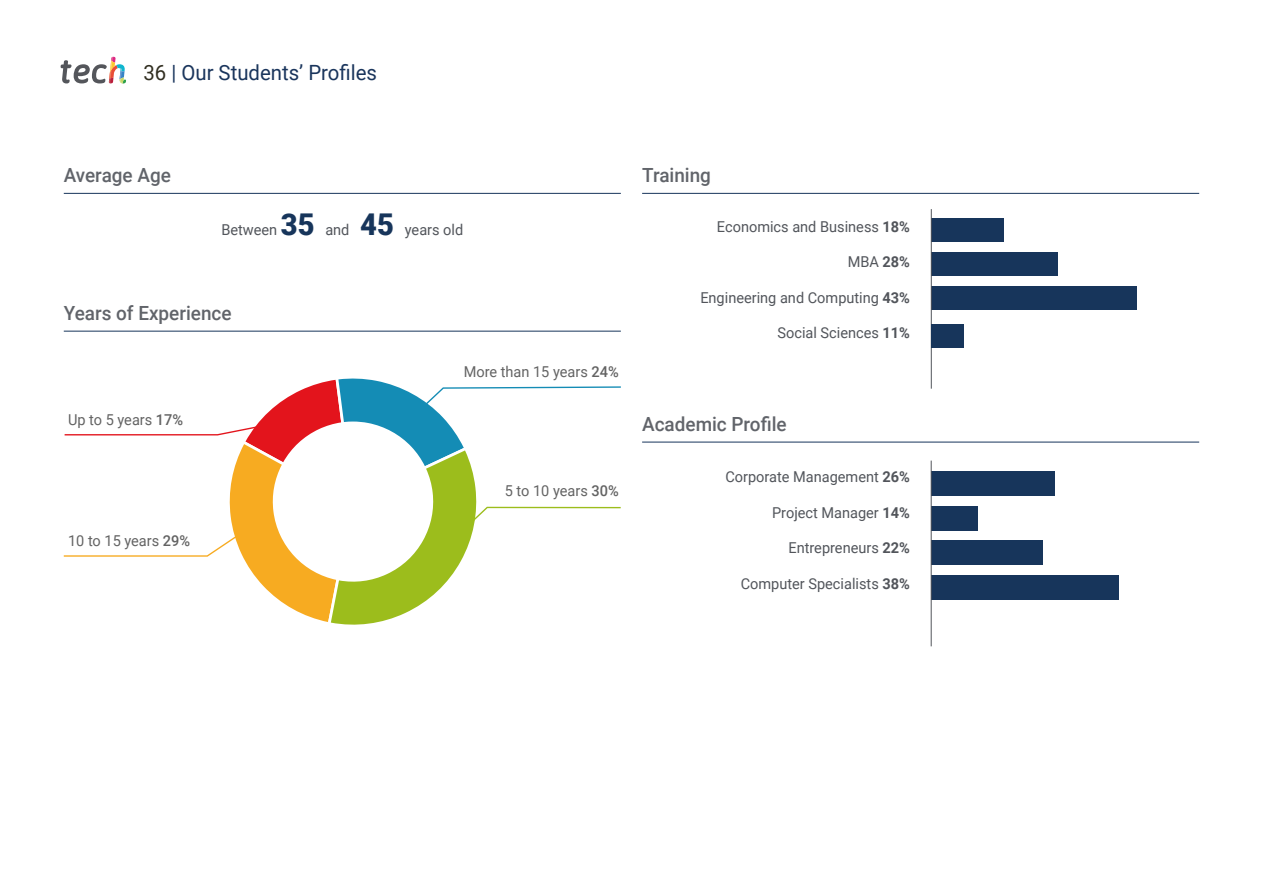
<style>
.page{position:relative;width:1263px;height:893px;background:#fff}
.page>*{position:absolute;margin:0;border:0;box-sizing:border-box;transform-origin:0 0}
.t1{font:21px "Roboto";color:#1a355c}
.t2{font:500 19.5px "Roboto";color:#61646a}
.t3{font:15px "Roboto";color:#52555b}
.t4{font:15px "Roboto";color:#636363}
.s1{color:#312e20}
.s2{font-weight:900;font-size:30px;color:#17355b}
.s3{font-weight:500}
.s4{font-weight:700}
</style>
<div class="page">
<svg style="left:61px;top:57px;width:65px;height:27px"></svg>
<hr style="left:64px;top:193px;width:557px;height:1px;background:#17355b">
<hr style="left:64px;top:331px;width:557px;height:1px;background:#17355b">
<svg style="left:64px;top:378px;width:557px;height:247px"></svg>
<hr style="left:642px;top:442px;width:557px;height:1px;background:#17355b">
<hr style="left:642px;top:193px;width:557px;height:1px;background:#17355b">
<div style="left:931px;top:219px;width:72px;height:23px;background:#17355b"></div>
<div style="left:931px;top:252px;width:127px;height:24px;background:#17355b"></div>
<div style="left:931px;top:286px;width:206px;height:24px;background:#17355b"></div>
<hr style="left:931px;top:209px;width:1px;height:180px;background:#52555b">
<div style="left:931px;top:324px;width:33px;height:24px;background:#17355b"></div>
<div style="left:931px;top:471px;width:123px;height:25px;background:#17355b"></div>
<div style="left:931px;top:506px;width:47px;height:24px;background:#17355b"></div>
<div style="left:931px;top:541px;width:111px;height:24px;background:#17355b"></div>
<div style="left:931px;top:575px;width:187px;height:25px;background:#17355b"></div>
<hr style="left:931px;top:461px;width:1px;height:185px;background:#52555b">
<h1 class="t1" style="left:144px;top:57px;width:235px"><span class="s1">36</span> | Our Students’ Profiles</h1>
<h2 class="t2" style="left:64px;top:161px;width:109px">Average Age</h2>
<p class="t3" style="left:221px;top:219px;width:243px">Between <span class="s2">35</span> and <span class="s2">45</span> years old</p>
<h2 class="t2" style="left:64px;top:300px;width:169px">Years of Experience</h2>
<p class="t4" style="left:464px;top:361px;width:157px">More than 15 years <span class="s3">24%</span></p>
<h2 class="t2" style="left:642px;top:161px;width:70px">Training</h2>
<p class="t3" style="left:717px;top:216px;width:195px">Economics and Business <span class="s4">18%</span></p>
<p class="t3" style="left:848px;top:252px;width:64px">MBA <span class="s4">28%</span></p>
<p class="t3" style="left:700px;top:287px;width:211px">Engineering and Computing <span class="s4">43%</span></p>
<p class="t3" style="left:777px;top:323px;width:134px">Social Sciences <span class="s4">11%</span></p>
<p class="t4" style="left:68px;top:409px;width:117px">Up to 5 years <span class="s3">17%</span></p>
<h2 class="t2" style="left:642px;top:411px;width:146px">Academic Profile</h2>
<p class="t4" style="left:68px;top:530px;width:124px">10 to 15 years <span class="s3">29%</span></p>
<p class="t4" style="left:505px;top:480px;width:115px">5 to 10 years <span class="s3">30%</span></p>
<p class="t3" style="left:725px;top:466px;width:186px">Corporate Management <span class="s4">26%</span></p>
<p class="t3" style="left:772px;top:502px;width:139px">Project Manager <span class="s4">14%</span></p>
<p class="t3" style="left:788px;top:537px;width:123px">Entrepreneurs <span class="s4">22%</span></p>
<p class="t3" style="left:741px;top:573px;width:171px">Computer Specialists <span class="s4">38%</span></p>
</div>
